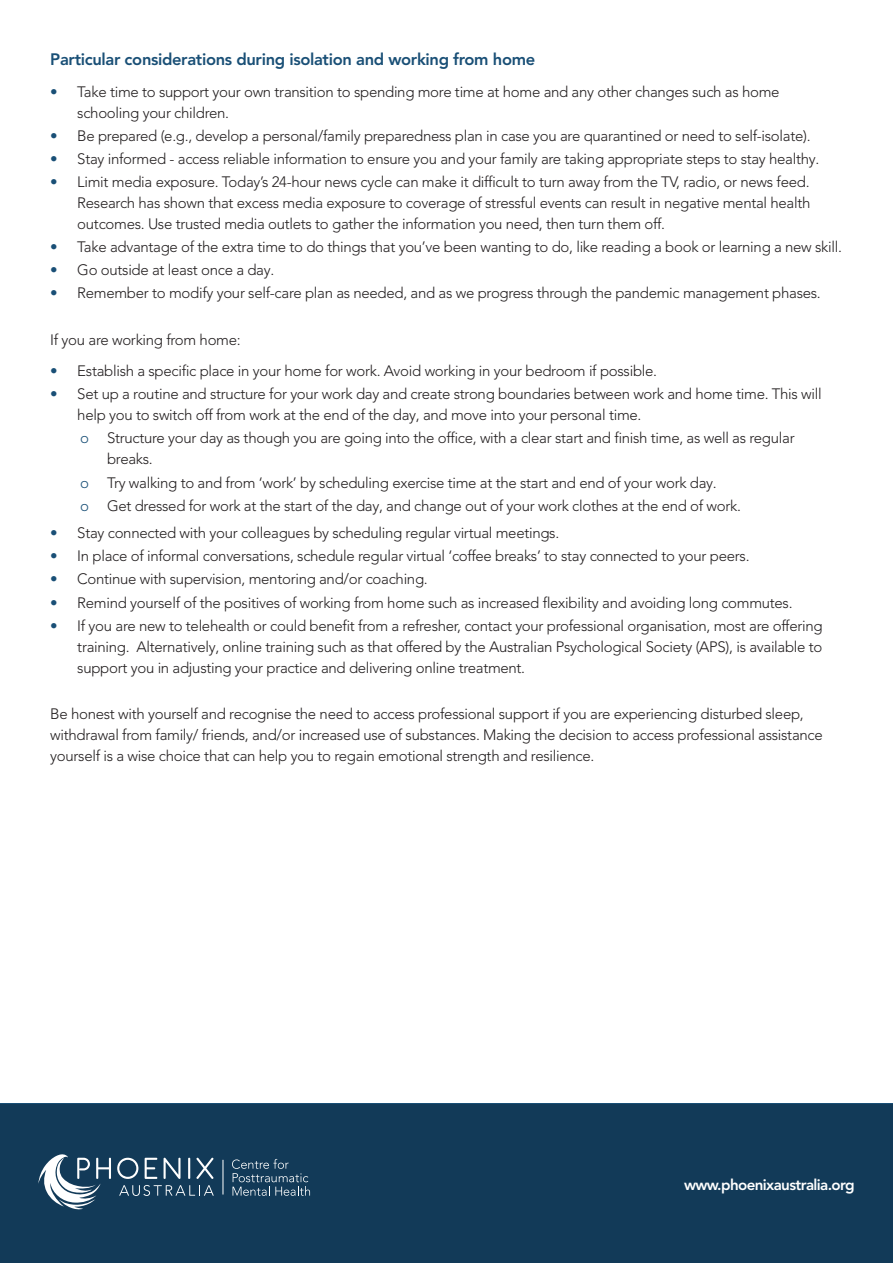
<style>
.page{position:relative;width:893px;height:1263px;background:#fff}
.page>*{position:absolute;margin:0;border:0;box-sizing:border-box;transform-origin:0 0}
.sub{font:800 16.5px "Avenir LT Pro";letter-spacing:-.02em;color:#194f76}
.quote{font:800 15.15px "Avenir LT Pro";letter-spacing:-.04em;color:#fff}
.sub-2{font:300 15px/21px "Avenir LT Pro";letter-spacing:-.02em;color:#231f20}
.s1{font-weight:800;color:#194f76}
.s2{color:#194f76}
</style>
<div class="page">
<div style="left:0;top:1104px;width:893px;height:159px;background:#123a58"></div>
<svg style="left:232px;top:1159px;width:78px;height:37px"></svg>
<svg style="left:38px;top:1154px;width:73px;height:55px"></svg>
<svg style="left:117px;top:1158px;width:21px;height:21px"></svg>
<svg style="left:145px;top:1158px;width:12px;height:21px"></svg>
<svg style="left:164px;top:1158px;width:16px;height:21px"></svg>
<hr style="left:188px;top:1158px;width:2px;height:21px;background:#fff">
<svg style="left:196px;top:1158px;width:17px;height:21px"></svg>
<hr style="left:223px;top:1160px;width:1px;height:34px;background:#fff">
<svg style="left:119px;top:1185px;width:95px;height:11px"></svg>
<p class="sub" style="left:50px;top:49px;width:486px">Particular considerations during isolation and working from home</p>
<p class="sub-2" style="left:77px;top:81px;width:704px;text-indent:-27px"><span class="s1">•</span> Take time to support your own transition to spending more time at home and any other changes such as home schooling your children.</p>
<p class="sub-2" style="left:50px;top:125px;width:762px"><span class="s1">•</span> Be prepared (e.g., develop a personal/family preparedness plan in case you are quarantined or need to self-isolate).</p>
<p class="sub-2" style="left:50px;top:148px;width:771px"><span class="s1">•</span> Stay informed - access reliable information to ensure you and your family are taking appropriate steps to stay healthy.</p>
<p class="sub-2" style="left:77px;top:171px;width:735px;text-align:justify;text-indent:-27px"><span class="s1">•</span> Limit media exposure. Today’s 24-hour news cycle can make it difficult to turn away from the TV, radio, or news feed.<br>Research has shown that excess media exposure to coverage of stressful events can result in negative mental health outcomes. Use trusted media outlets to gather the information you need, then turn them off.</p>
<p class="sub-2" style="left:50px;top:236px;width:793px"><span class="s1">•</span> Take advantage of the extra time to do things that you’ve been wanting to do, like reading a book or learning a new skill.</p>
<p class="sub-2" style="left:50px;top:260px;width:225px"><span class="s1">•</span> Go outside at least once a day.</p>
<p class="sub-2" style="left:50px;top:283px;width:772px"><span class="s1">•</span> Remember to modify your self-care plan as needed, and as we progress through the pandemic management phases.</p>
<p class="sub-2" style="left:50px;top:329px;width:192px">If you are working from home:</p>
<p class="sub-2" style="left:50px;top:361px;width:608px"><span class="s1">•</span> Establish a specific place in your home for work. Avoid working in your bedroom if possible.</p>
<p class="sub-2" style="left:77px;top:384px;width:746px;text-indent:-27px"><span class="s1">•</span> Set up a routine and structure for your work day and create strong boundaries between work and home time. This will help you to switch off from work at the end of the day, and move into your personal time.</p>
<p class="sub-2" style="left:107px;top:428px;width:689px;text-indent:-27px"><span class="s2">o</span> Structure your day as though you are going into the office, with a clear start and finish time, as well as regular breaks.</p>
<p class="sub-2" style="left:80px;top:472px;width:638px"><span class="s2">o</span> Try walking to and from ‘work’ by scheduling exercise time at the start and end of your work day.</p>
<p class="sub-2" style="left:80px;top:495px;width:662px"><span class="s2">o</span> Get dressed for work at the start of the day, and change out of your work clothes at the end of work.</p>
<p class="sub-2" style="left:50px;top:522px;width:510px"><span class="s1">•</span> Stay connected with your colleagues by scheduling regular virtual meetings.</p>
<p class="sub-2" style="left:50px;top:546px;width:701px"><span class="s1">•</span> In place of informal conversations, schedule regular virtual ‘coffee breaks’ to stay connected to your peers.</p>
<p class="sub-2" style="left:50px;top:569px;width:379px"><span class="s1">•</span> Continue with supervision, mentoring and/or coaching.</p>
<p class="sub-2" style="left:50px;top:592px;width:744px"><span class="s1">•</span> Remind yourself of the positives of working from home such as increased flexibility and avoiding long commutes.</p>
<p class="sub-2" style="left:77px;top:615px;width:747px;text-align:justify;text-indent:-27px"><span class="s1">•</span> If you are new to telehealth or could benefit from a refresher, contact your professional organisation, most are offering training. Alternatively, online training such as that offered by the Australian Psychological Society (APS), is available to support you in adjusting your practice and delivering online treatment.</p>
<p class="sub-2" style="left:50px;top:703px;width:774px">Be honest with yourself and recognise the need to access professional support if you are experiencing disturbed sleep, withdrawal from family/ friends, and/or increased use of substances. Making the decision to access professional assistance yourself is a wise choice that can help you to regain emotional strength and resilience.</p>
<p class="quote" style="left:684px;top:1175px;width:172px">www.phoenixaustralia.org</p>
</div>
